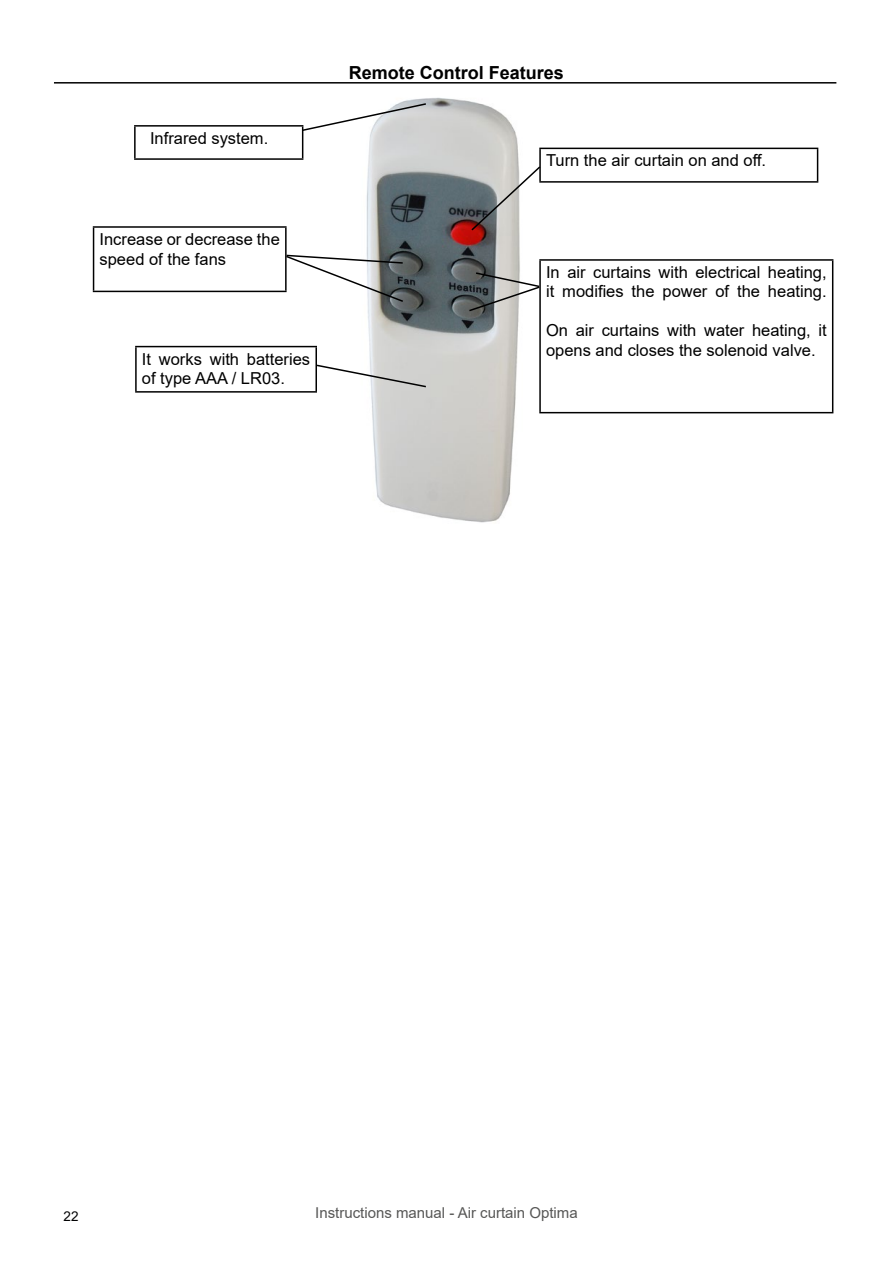
<style>
.page{position:relative;width:893px;height:1263px;background:#fff}
.page>*{position:absolute;margin:0;border:0;box-sizing:border-box;transform-origin:0 0}
.t1{font:700 18px "Arial";color:#000}
.t2{font:16.5px/19.5px "Arial";color:#000}
.t3{font:15px "Arial";color:#575756}
.t4{font:13.5px "Arial";color:#020203}
</style>
<div class="page">
<hr style="left:54px;top:82px;width:782px;height:2px;background:#000">
<img style="left:366px;top:97px;width:182px;height:426px">
<hr style="left:539px;top:148px;width:279px;height:1px;background:#000">
<hr style="left:539px;top:149px;width:2px;height:32px;background:#000">
<hr style="left:817px;top:149px;width:1px;height:32px;background:#000">
<hr style="left:539px;top:181px;width:279px;height:2px;background:#000">
<hr style="left:134px;top:125px;width:169px;height:2px;background:#000">
<hr style="left:134px;top:127px;width:2px;height:31px;background:#000">
<hr style="left:302px;top:127px;width:1px;height:31px;background:#000">
<hr style="left:134px;top:158px;width:169px;height:2px;background:#000">
<hr style="left:93px;top:226px;width:194px;height:2px;background:#000">
<hr style="left:93px;top:228px;width:1px;height:63px;background:#000">
<hr style="left:285px;top:228px;width:2px;height:63px;background:#000">
<hr style="left:93px;top:291px;width:194px;height:1px;background:#000">
<hr style="left:135px;top:346px;width:182px;height:1px;background:#000">
<hr style="left:135px;top:347px;width:2px;height:44px;background:#000">
<hr style="left:315px;top:347px;width:2px;height:44px;background:#000">
<hr style="left:135px;top:391px;width:182px;height:2px;background:#000">
<hr style="left:539px;top:259px;width:294px;height:2px;background:#000">
<hr style="left:539px;top:261px;width:2px;height:151px;background:#000">
<hr style="left:832px;top:261px;width:1px;height:151px;background:#000">
<hr style="left:539px;top:412px;width:294px;height:1px;background:#000">
<svg style="left:300px;top:102px;width:128px;height:30px"></svg>
<svg style="left:315px;top:364px;width:113px;height:24px"></svg>
<svg style="left:470px;top:165px;width:72px;height:67px"></svg>
<svg style="left:468px;top:271px;width:73px;height:41px"></svg>
<svg style="left:284px;top:254px;width:121px;height:49px"></svg>
<p class="t2" style="left:150px;top:128px;width:120px">Infrared system.</p>
<p class="t2" style="left:100px;top:229px;width:182px">Increase or decrease the speed of the fans</p>
<p class="t2" style="left:142px;top:349px;width:170px">It works with batteries of type AAA / LR03.</p>
<p class="t1" style="left:349px;top:60px;width:217px">Remote Control Features</p>
<p class="t2" style="left:546px;top:151px;width:222px">Turn the air curtain on and off.</p>
<p class="t2" style="left:546px;top:262px;width:282px">In air curtains with electrical heating, it modifies the power of the heating.</p>
<p class="t2" style="left:546px;top:321px;width:282px">On air curtains with water heating, it opens and closes the solenoid valve.</p>
<p class="t4" style="left:64px;top:1207px;width:17px">22</p>
<p class="t3" style="left:315px;top:1202px;width:264px">Instructions manual - Air curtain Optima</p>
</div>
